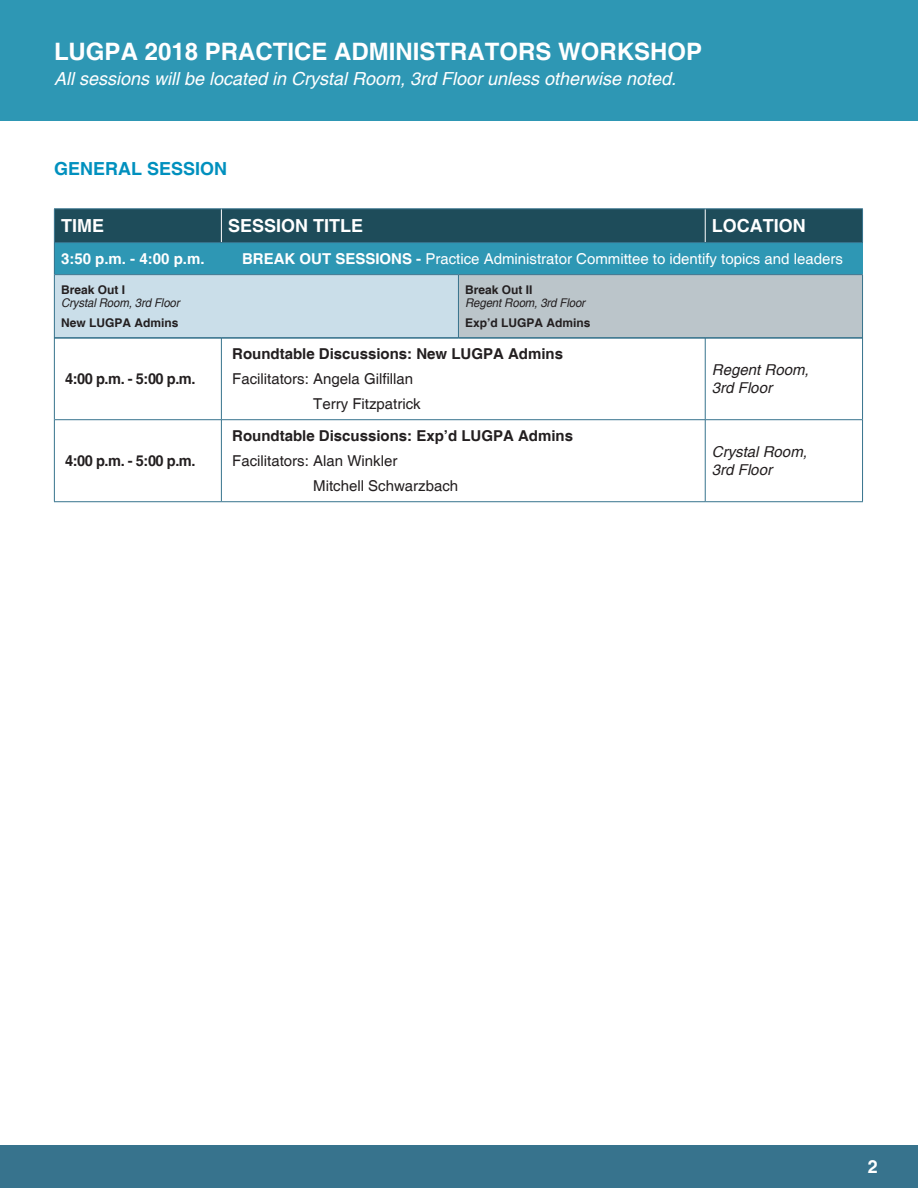
<style>
.page{position:relative;width:918px;height:1188px;background:#fff}
.page>*{position:absolute;margin:0;border:0;box-sizing:border-box;transform-origin:0 0}
.t1{font:700 24px "Helvetica";color:#fff}
.t2{font:italic 18px "Helvetica";color:#fff}
.t3{font:700 18px "Helvetica";color:#fff}
.t4{font:700 18px "Helvetica";color:#0090be}
.t5{font:700 15px "Helvetica";color:#231f20}
.t6{font:15px "Helvetica";color:#231f20}
.t7{font:15px "Helvetica";color:#fff}
.t8{font:italic 15px "Helvetica";color:#231f20}
.t9{font:700 15px "Helvetica";color:#fff}
.t10{font:700 12px "Helvetica";color:#231f20}
.t11{font:italic 12px "Helvetica";letter-spacing:-.01em;color:#231f20;scale:.95 1}
.s1{font-weight:700}
</style>
<div class="page">
<div style="left:0;top:0;width:918px;height:122px;background:#2e97b4"></div>
<div style="left:0;top:1145px;width:918px;height:43px;background:#37738d"></div>
<div style="left:54px;top:242px;width:809px;height:33px;background:#2e97b4"></div>
<div style="left:54px;top:275px;width:404px;height:63px;background:#cadee9"></div>
<div style="left:458px;top:275px;width:405px;height:63px;background:#bbc5ca"></div>
<hr style="left:458px;top:275px;width:1px;height:63px;background:#37738d">
<hr style="left:862px;top:275px;width:1px;height:63px;background:#37738d">
<hr style="left:54px;top:242px;width:1px;height:33px;background:#37738d">
<hr style="left:54px;top:275px;width:1px;height:63px;background:#37738d">
<hr style="left:55px;top:274px;width:403px;height:1px;background:#37738d">
<hr style="left:458px;top:274px;width:405px;height:1px;background:#37738d">
<hr style="left:54px;top:338px;width:404px;height:1px;background:#37738d">
<hr style="left:458px;top:338px;width:405px;height:1px;background:#37738d">
<hr style="left:54px;top:337px;width:167px;height:1px;background:#37738d">
<hr style="left:221px;top:338px;width:1px;height:82px;background:#37738d">
<hr style="left:55px;top:419px;width:166px;height:1px;background:#37738d">
<hr style="left:221px;top:420px;width:1px;height:82px;background:#37738d">
<hr style="left:54px;top:501px;width:167px;height:1px;background:#37738d">
<hr style="left:221px;top:337px;width:484px;height:1px;background:#37738d">
<hr style="left:221px;top:419px;width:484px;height:1px;background:#37738d">
<hr style="left:221px;top:501px;width:484px;height:1px;background:#37738d">
<hr style="left:54px;top:338px;width:1px;height:82px;background:#37738d">
<hr style="left:862px;top:338px;width:1px;height:82px;background:#37738d">
<hr style="left:54px;top:420px;width:1px;height:82px;background:#37738d">
<hr style="left:862px;top:420px;width:1px;height:82px;background:#37738d">
<hr style="left:705px;top:337px;width:158px;height:1px;background:#37738d">
<hr style="left:705px;top:338px;width:1px;height:82px;background:#37738d">
<hr style="left:705px;top:419px;width:157px;height:1px;background:#37738d">
<hr style="left:705px;top:420px;width:1px;height:82px;background:#37738d">
<hr style="left:705px;top:501px;width:158px;height:1px;background:#37738d">
<div style="left:55px;top:209px;width:807px;height:33px;background:#1e4c5a"></div>
<hr style="left:221px;top:209px;width:1px;height:33px;background:#fff">
<hr style="left:705px;top:209px;width:1px;height:33px;background:#fff">
<hr style="left:54px;top:208px;width:167px;height:1px;background:#37738d">
<hr style="left:54px;top:209px;width:1px;height:33px;background:#37738d">
<hr style="left:221px;top:208px;width:484px;height:1px;background:#37738d">
<hr style="left:705px;top:208px;width:158px;height:1px;background:#37738d">
<hr style="left:862px;top:209px;width:1px;height:33px;background:#37738d">
<hr style="left:54px;top:242px;width:167px;height:1px;background:#37738d">
<hr style="left:221px;top:242px;width:484px;height:1px;background:#37738d">
<hr style="left:705px;top:242px;width:158px;height:1px;background:#37738d">
<h1 class="t1" style="left:54px;top:37px;width:650px">LUGPA 2018 PRACTICE ADMINISTRATORS WORKSHOP</h1>
<p class="t2" style="left:54px;top:68px;width:624px">All sessions will be located in Crystal Room, 3rd Floor unless otherwise noted.</p>
<p class="t4" style="left:54px;top:158px;width:175px">GENERAL SESSION</p>
<p class="t3" style="left:61px;top:215px;width:45px">TIME</p>
<p class="t3" style="left:228px;top:215px;width:137px">SESSION TITLE</p>
<p class="t3" style="left:712px;top:215px;width:95px">LOCATION</p>
<p class="t9" style="left:61px;top:249px;width:145px">3:50 p.m. - 4:00 p.m.</p>
<p class="t7" style="left:242px;top:250px;width:602px"><span class="s1">BREAK OUT SESSIONS -</span> Practice Administrator Committee to identify topics and leaders</p>
<p class="t10" style="left:61px;top:283px;width:66px">Break Out I</p>
<p class="t11" style="left:61px;top:296px;width:126px">Crystal Room, 3rd Floor</p>
<p class="t10" style="left:61px;top:316px;width:119px">New LUGPA Admins</p>
<p class="t10" style="left:465px;top:283px;width:69px">Break Out II</p>
<p class="t11" style="left:465px;top:296px;width:128px">Regent Room, 3rd Floor</p>
<p class="t10" style="left:465px;top:316px;width:127px">Exp’d LUGPA Admins</p>
<p class="t5" style="left:65px;top:370px;width:132px">4:00 p.m. - 5:00 p.m.</p>
<p class="t5" style="left:65px;top:452px;width:132px">4:00 p.m. - 5:00 p.m.</p>
<p class="t5" style="left:232px;top:345px;width:332px">Roundtable Discussions: New LUGPA Admins</p>
<p class="t6" style="left:232px;top:370px;width:183px">Facilitators: Angela Gilfillan</p>
<p class="t6" style="left:313px;top:395px;width:109px">Terry Fitzpatrick</p>
<p class="t5" style="left:232px;top:427px;width:342px">Roundtable Discussions: Exp’d LUGPA Admins</p>
<p class="t6" style="left:232px;top:452px;width:167px">Facilitators: Alan Winkler</p>
<p class="t6" style="left:313px;top:477px;width:147px">Mitchell Schwarzbach</p>
<p class="t8" style="left:712px;top:361px;width:98px">Regent Room,</p>
<p class="t8" style="left:712px;top:379px;width:62px">3rd Floor</p>
<p class="t8" style="left:712px;top:443px;width:97px">Crystal Room,</p>
<p class="t8" style="left:712px;top:461px;width:62px">3rd Floor</p>
<p class="t3" style="left:868px;top:1156px;width:12px">2</p>
</div>
